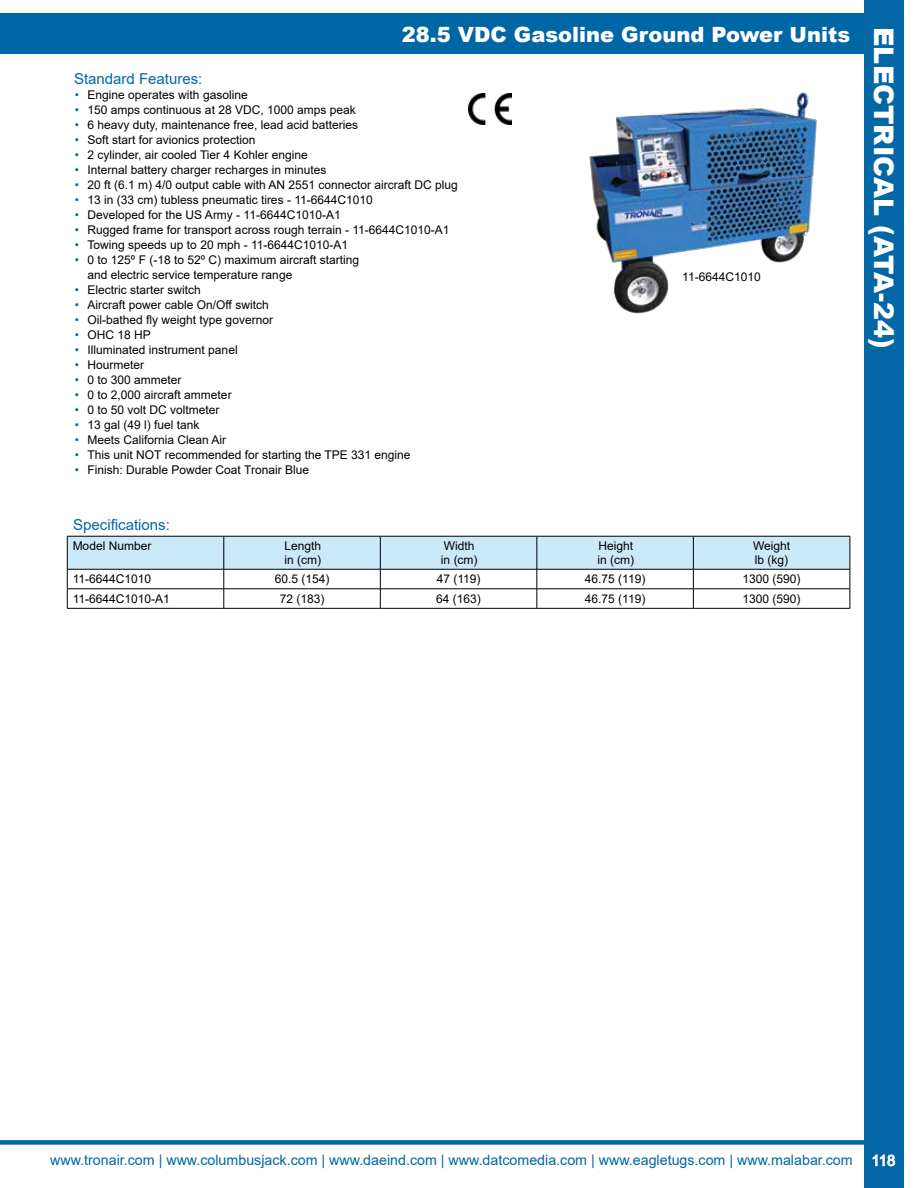
<style>
.page{position:relative;width:918px;height:1188px;background:#fff}
.page>*{position:absolute;margin:0;border:0;box-sizing:border-box;transform-origin:0 0}
.t1{font:900 27px "Arial";color:#fff}
.t2{font:900 21px "Arial";color:#fff}
.t3{font:15px "Arial";color:#0067a6}
.t4{font:14.25px "Arial";color:#0067a6}
.t5{font:12px/13.5px "Arial";color:#000}
.s1{color:#0067a6}
.s2{font-size:15px;color:#fff}
</style>
<div class="page">
<div style="left:0;top:1140px;width:869px;height:5px;background:#0067a6"></div>
<div style="left:0;top:14px;width:864px;height:40px;background:#0067a6"></div>
<div style="left:864px;top:0;width:40px;height:1188px;background:#0367a5"></div>
<img style="left:468px;top:94px;width:44px;height:31px">
<img style="left:589px;top:92px;width:228px;height:222px">
<hr style="left:67px;top:608px;width:157px;height:1px;background:#000">
<hr style="left:224px;top:608px;width:156px;height:1px;background:#000">
<hr style="left:380px;top:608px;width:157px;height:1px;background:#000">
<hr style="left:537px;top:608px;width:156px;height:1px;background:#000">
<hr style="left:693px;top:608px;width:157px;height:1px;background:#000">
<svg style="left:67px;top:536px;width:784px;height:72px"></svg>
<h2 class="t2" style="left:402px;top:19px;width:450px">28.5 VDC Gasoline Ground Power Units</h2>
<p class="t3" style="left:74px;top:68px;width:130px">Standard Features:</p>
<p class="t5" style="left:75px;top:88px;width:174px"><span class="s1">•</span> Engine operates with gasoline</p>
<p class="t5" style="left:75px;top:103px;width:282px"><span class="s1">•</span> 150 amps continuous at 28 VDC, 1000 amps peak</p>
<p class="t5" style="left:75px;top:118px;width:285px"><span class="s1">•</span> 6 heavy duty, maintenance free, lead acid batteries</p>
<p class="t5" style="left:75px;top:133px;width:182px"><span class="s1">•</span> Soft start for avionics protection</p>
<p class="t5" style="left:75px;top:148px;width:234px"><span class="s1">•</span> 2 cylinder, air cooled Tier 4 Kohler engine</p>
<p class="t5" style="left:75px;top:163px;width:253px"><span class="s1">•</span> Internal battery charger recharges in minutes</p>
<p class="t5" style="left:75px;top:178px;width:384px"><span class="s1">•</span> 20 ft (6.1 m) 4/0 output cable with AN 2551 connector aircraft DC plug</p>
<p class="t5" style="left:75px;top:193px;width:300px"><span class="s1">•</span> 13 in (33 cm) tubless pneumatic tires - 11-6644C1010</p>
<p class="t5" style="left:75px;top:208px;width:268px"><span class="s1">•</span> Developed for the US Army - 11-6644C1010-A1</p>
<p class="t5" style="left:75px;top:223px;width:376px"><span class="s1">•</span> Rugged frame for transport across rough terrain - 11-6644C1010-A1</p>
<p class="t5" style="left:75px;top:238px;width:275px"><span class="s1">•</span> Towing speeds up to 20 mph - 11-6644C1010-A1</p>
<p class="t5" style="left:88px;top:252px;width:273px;line-height:15px;text-indent:-13px"><span class="s1">•</span> 0 to 125º F (-18 to 52º C) maximum aircraft starting and electric service temperature range</p>
<p class="t5" style="left:75px;top:283px;width:128px"><span class="s1">•</span> Electric starter switch</p>
<p class="t5" style="left:75px;top:298px;width:195px"><span class="s1">•</span> Aircraft power cable On/Off switch</p>
<p class="t5" style="left:75px;top:313px;width:200px"><span class="s1">•</span> Oil-bathed fly weight type governor</p>
<p class="t5" style="left:75px;top:328px;width:78px"><span class="s1">•</span> OHC 18 HP</p>
<p class="t5" style="left:75px;top:343px;width:164px"><span class="s1">•</span> Illuminated instrument panel</p>
<p class="t5" style="left:75px;top:358px;width:71px"><span class="s1">•</span> Hourmeter</p>
<p class="t5" style="left:75px;top:373px;width:108px"><span class="s1">•</span> 0 to 300 ammeter</p>
<p class="t5" style="left:75px;top:388px;width:158px"><span class="s1">•</span> 0 to 2,000 aircraft ammeter</p>
<p class="t5" style="left:75px;top:403px;width:146px"><span class="s1">•</span> 0 to 50 volt DC voltmeter</p>
<p class="t5" style="left:75px;top:418px;width:126px"><span class="s1">•</span> 13 gal (49 l) fuel tank</p>
<p class="t5" style="left:75px;top:433px;width:153px"><span class="s1">•</span> Meets California Clean Air</p>
<p class="t5" style="left:75px;top:448px;width:337px"><span class="s1">•</span> This unit NOT recommended for starting the TPE 331 engine</p>
<p class="t5" style="left:75px;top:463px;width:236px"><span class="s1">•</span> Finish: Durable Powder Coat Tronair Blue</p>
<p class="t5" style="left:682px;top:270px;width:80px">11-6644C1010</p>
<p class="t3" style="left:73px;top:515px;width:98px">Specifications:</p>
<p class="t5" style="left:73px;top:539px;width:80px">Model Number</p>
<p class="t5" style="left:284px;top:539px;width:38px">Length in (cm)</p>
<p class="t5" style="left:441px;top:539px;width:38px">Width in (cm)</p>
<p class="t5" style="left:598px;top:539px;width:38px">Height in (cm)</p>
<p class="t5" style="left:753px;top:539px;width:39px">Weight lb (kg)</p>
<p class="t5" style="left:73px;top:572px;width:80px">11-6644C1010</p>
<p class="t5" style="left:275px;top:572px;width:56px">60.5 (154)</p>
<p class="t5" style="left:437px;top:572px;width:45px">47 (119)</p>
<p class="t5" style="left:585px;top:572px;width:62px">46.75 (119)</p>
<p class="t5" style="left:743px;top:572px;width:60px">1300 (590)</p>
<p class="t5" style="left:73px;top:592px;width:99px">11-6644C1010-A1</p>
<p class="t5" style="left:280px;top:592px;width:46px">72 (183)</p>
<p class="t5" style="left:436px;top:592px;width:46px">64 (163)</p>
<p class="t5" style="left:585px;top:592px;width:62px">46.75 (119)</p>
<p class="t5" style="left:743px;top:592px;width:60px">1300 (590)</p>
<h1 class="t1" style="left:904px;top:27px;width:323px;rotate:90deg">ELECTRICAL (ATA-24)</h1>
<p class="t4" style="left:50px;top:1150px;width:847px">www.tronair.com | www.columbusjack.com | www.daeind.com | www.datcomedia.com | www.eagletugs.com | www.malabar.com <span class="s2">118</span></p>
</div>
